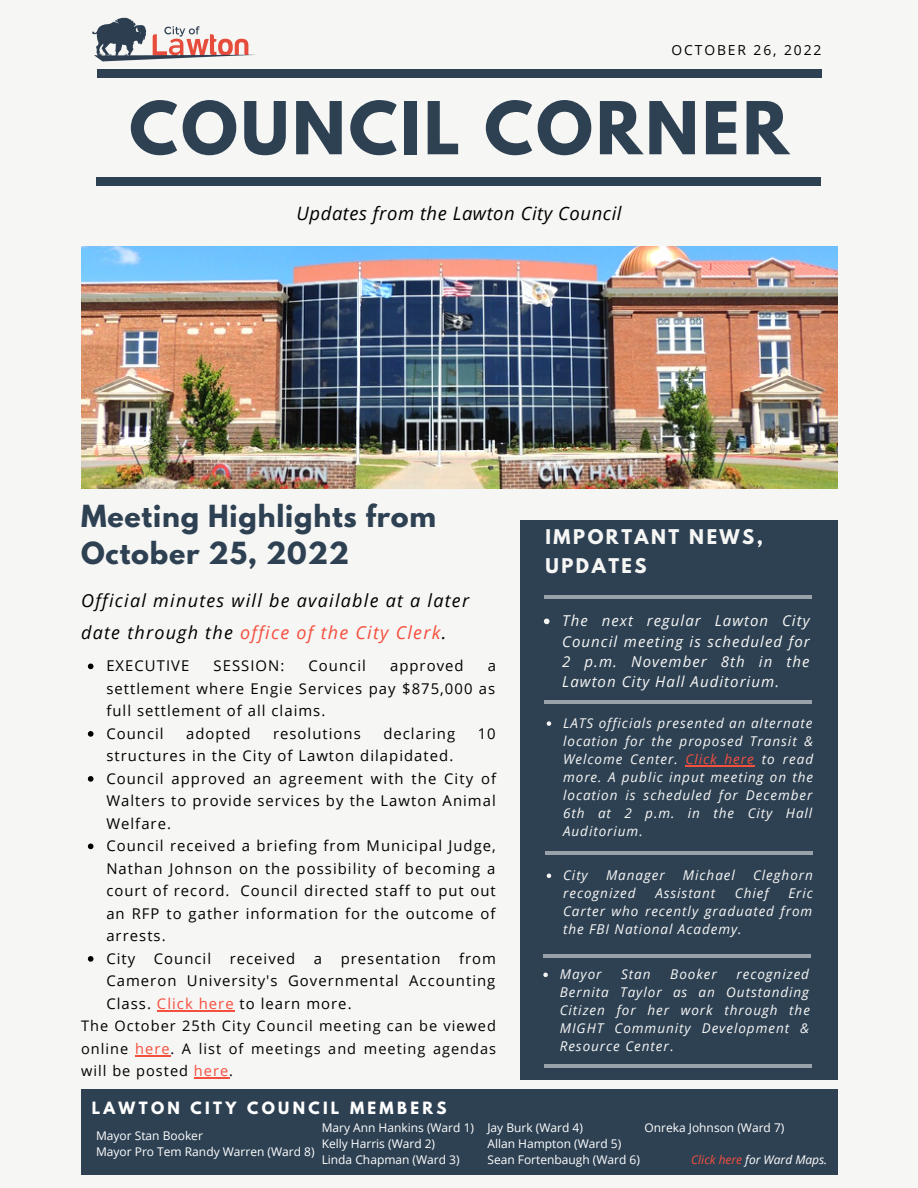
<style>
.page{position:relative;width:918px;height:1188px;background:#f6f6f4}
.page>*{position:absolute;margin:0;border:0;box-sizing:border-box;transform-origin:0 0}
.t1{font:700 64.5px "League Spartan";letter-spacing:.05em;color:#2e4153}
.t2{font:700 27px/37px "League Spartan";letter-spacing:.03em;color:#2e4153}
.t3{font:italic 18.45px "Open Sans";letter-spacing:.03em;color:#000}
.t4{font:italic 18px/31.8px "Open Sans";letter-spacing:.07em;color:#000}
.t5{font:700 18px/28.5px "League Spartan";letter-spacing:.14em;color:#f6f6f4}
.t6{font:italic 15px/20.2px "Open Sans";letter-spacing:.07em;color:#f6f6f4;text-align:justify}
.t7{font:700 15px "League Spartan";letter-spacing:.22em;color:#fff}
.t8{font:14.85px/22.5px "Open Sans";letter-spacing:.07em;color:#000}
.t9{font:14.55px/22.5px "Open Sans";letter-spacing:.07em;color:#000;text-align:justify}
.t10{font:13.8px "Open Sans";letter-spacing:.14em;color:#000}
.t11{font:italic 13.5px/18px "Open Sans";letter-spacing:.07em;color:#f6f6f4;text-align:justify}
.t12{font:12px/15.8px "Open Sans";color:#fff}
.t13{font:italic 12px "Open Sans";color:#fff}
.s1{color:#f54f3e}
.s2{font-style:normal}
</style>
<div class="page">
<img style="left:81px;top:246px;width:756px;height:242px">
<div style="left:96px;top:178px;width:725px;height:7px;background:#2e4153"></div>
<div style="left:97px;top:70px;width:725px;height:7px;background:#2e4153"></div>
<svg style="left:88px;top:664px;width:6px;height:5px"></svg>
<svg style="left:88px;top:731px;width:6px;height:6px"></svg>
<svg style="left:88px;top:776px;width:6px;height:6px"></svg>
<svg style="left:88px;top:844px;width:6px;height:5px"></svg>
<svg style="left:88px;top:956px;width:6px;height:6px"></svg>
<hr style="left:157px;top:1010px;width:78px;height:1px;background:#f54f3e">
<hr style="left:135px;top:1055px;width:36px;height:1px;background:#f54f3e">
<hr style="left:194px;top:1078px;width:35px;height:1px;background:#f54f3e">
<div style="left:520px;top:520px;width:317px;height:560px;background:#2e4153"></div>
<img style="left:92px;top:17px;width:166px;height:61px">
<svg style="left:547px;top:721px;width:4px;height:5px"></svg>
<hr style="left:686px;top:765px;width:69px;height:1px;background:#f54f3e">
<svg style="left:544px;top:619px;width:6px;height:5px"></svg>
<hr style="left:544px;top:700px;width:267px;height:4px;background:#99a2a9">
<hr style="left:544px;top:595px;width:267px;height:4px;background:#99a2a9">
<hr style="left:544px;top:1064px;width:267px;height:4px;background:#99a2a9">
<div style="left:81px;top:1089px;width:756px;height:86px;background:#2e4153"></div>
<hr style="left:543px;top:954px;width:268px;height:4px;background:#99a2a9">
<hr style="left:545px;top:851px;width:268px;height:4px;background:#99a2a9">
<svg style="left:547px;top:874px;width:4px;height:4px"></svg>
<svg style="left:543px;top:973px;width:5px;height:4px"></svg>
<p class="t10" style="left:671px;top:41px;width:152px">OCTOBER 26, 2022</p>
<h1 class="t1" style="left:129px;top:96px;width:661px">COUNCIL CORNER</h1>
<p class="t3" style="left:297px;top:200px;width:327px">Updates from the Lawton City Council</p>
<h2 class="t2" style="left:81px;top:501px;width:357px">Meeting Highlights from<br>October 25, 2022</h2>
<p class="t4" style="left:81px;top:584px;width:390px">Official minutes will be available at a later date through the <span class="s1">office of the City Clerk</span>.</p>
<p class="t8" style="left:106px;top:654px;width:84px">EXECUTIVE</p>
<p class="t8" style="left:214px;top:654px;width:72px">SESSION:</p>
<p class="t8" style="left:309px;top:654px;width:59px">Council</p>
<p class="t8" style="left:390px;top:654px;width:75px">approved</p>
<p class="t8" style="left:106px;top:654px;width:391px;text-indent:382px">a settlement where Engie Services pay $875,000 as full settlement of all claims.<br>Council</p>
<p class="t8" style="left:186px;top:722px;width:66px">adopted</p>
<p class="t8" style="left:273px;top:722px;width:89px">resolutions</p>
<p class="t8" style="left:383px;top:722px;width:73px">declaring</p>
<p class="t8" style="left:478px;top:722px;width:20px">10</p>
<p class="t8" style="left:106px;top:744px;width:391px">structures in the City of Lawton dilapidated.<br>Council approved an agreement with the City of Walters to provide services by the Lawton Animal Welfare.<br>Council received a briefing from Municipal Judge, Nathan Johnson on the possibility of becoming a court of record. Council directed staff to put out an RFP to gather information for the outcome of arrests.<br>City Council received a presentation from Cameron University's Governmental Accounting Class. <span class="s1">Click here</span> to learn more.</p>
<p class="t9" style="left:81px;top:1015px;width:417px">The October 25th City Council meeting can be viewed online <span class="s1">here</span>. A list of meetings and meeting agendas will be posted <span class="s1">here</span>.</p>
<p class="t5" style="left:546px;top:525px;width:219px">IMPORTANT NEWS,<br>UPDATES</p>
<p class="t6" style="left:562px;top:610px;width:249px">The next regular Lawton City Council meeting is scheduled for 2 p.m. November 8th in the Lawton City Hall Auditorium.</p>
<p class="t11" style="left:563px;top:714px;width:252px">LATS officials presented an alternate location for the proposed Transit &amp; Welcome Center. <span class="s1">Click here</span> to read more. A public input meeting on the location is scheduled for December 6th at 2 p.m. in the City Hall Auditorium.</p>
<p class="t11" style="left:563px;top:866px;width:26px">City</p>
<p class="t11" style="left:606px;top:866px;width:60px">Manager</p>
<p class="t11" style="left:683px;top:866px;width:53px">Michael</p>
<p class="t11" style="left:753px;top:866px;width:61px">Cleghorn</p>
<p class="t11" style="left:563px;top:884px;width:74px">recognized</p>
<p class="t11" style="left:655px;top:884px;width:61px">Assistant</p>
<p class="t11" style="left:735px;top:884px;width:35px">Chief</p>
<p class="t11" style="left:563px;top:884px;width:251px;text-indent:225px">Eric Carter who recently graduated from the FBI National Academy.</p>
<p class="t11" style="left:560px;top:965px;width:43px">Mayor</p>
<p class="t11" style="left:621px;top:965px;width:31px">Stan</p>
<p class="t11" style="left:670px;top:965px;width:48px">Booker</p>
<p class="t11" style="left:560px;top:965px;width:252px;text-indent:177px">recognized Bernita Taylor as an Outstanding Citizen for her work through the MIGHT Community Development &amp; Resource Center<span class="s2">.</span></p>
<p class="t7" style="left:92px;top:1100px;width:356px">LAWTON CITY COUNCIL MEMBERS</p>
<p class="t12" style="left:96px;top:1127px;width:220px">Mayor Stan Booker<br>Mayor Pro Tem Randy Warren (Ward 8)</p>
<p class="t12" style="left:322px;top:1120px;width:154px">Mary Ann Hankins (Ward 1)<br>Kelly Harris (Ward 2)<br>Linda Chapman (Ward 3)</p>
<p class="t12" style="left:487px;top:1120px;width:154px">Jay Burk (Ward 4)<br>Allan Hampton (Ward 5)<br>Sean Fortenbaugh (Ward 6)</p>
<p class="t12" style="left:644px;top:1120px;width:142px">Onreka Johnson (Ward 7)</p>
<p class="t13" style="left:691px;top:1151px;width:138px"><span class="s1">Click here</span> for Ward Maps.</p>
</div>
